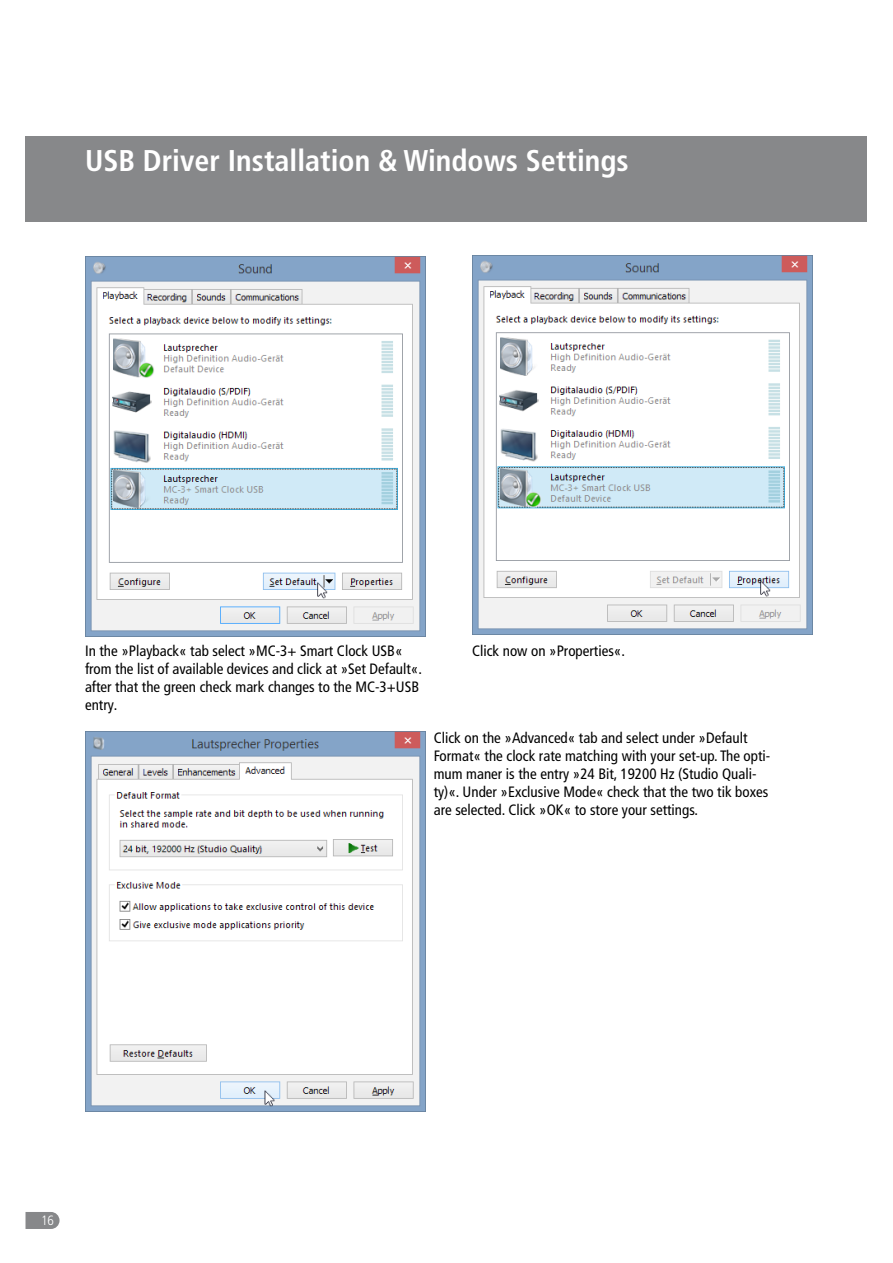
<style>
.page{position:relative;width:893px;height:1263px;background:#fff}
.page>*{position:absolute;margin:0;border:0;box-sizing:border-box;transform-origin:0 0}
.t1{font:700 condensed 30px "Frutiger LT Pro";color:#fff}
.t2{font:condensed 15px/18px "Frutiger LT Pro";color:#000}
.t3{font:300 condensed 13.5px "Frutiger LT Pro";color:#fff}
</style>
<div class="page">
<div style="left:26px;top:136px;width:841px;height:86px;background:#87888a"></div>
<svg style="left:26px;top:1212px;width:34px;height:17px"></svg>
<img style="left:472px;top:255px;width:340px;height:380px">
<img style="left:85px;top:731px;width:340px;height:380px">
<img style="left:85px;top:257px;width:340px;height:379px">
<h1 class="t1" style="left:85px;top:143px;width:545px">USB Driver Installation &amp; Windows Settings</h1>
<p class="t2" style="left:85px;top:641px;width:339px">In the »Playback« tab select »MC-3+ Smart Clock USB« from the list of available devices and click at »Set Default«. after that the green check mark changes to the MC-3+USB entry.</p>
<p class="t2" style="left:472px;top:641px;width:154px">Click now on »Properties«.</p>
<p class="t2" style="left:434px;top:728px;width:338px">Click on the »Advanced« tab and select under »Default Format« the clock rate matching with your set-up. The opti&shy;mum maner is the entry »24 Bit, 19200 Hz (Studio Quali&shy;ty)«. Under »Exclusive Mode« check that the two tik boxes are selected. Click »OK« to store your settings.</p>
<p class="t3" style="left:41px;top:1212px;width:14px">16</p>
</div>
